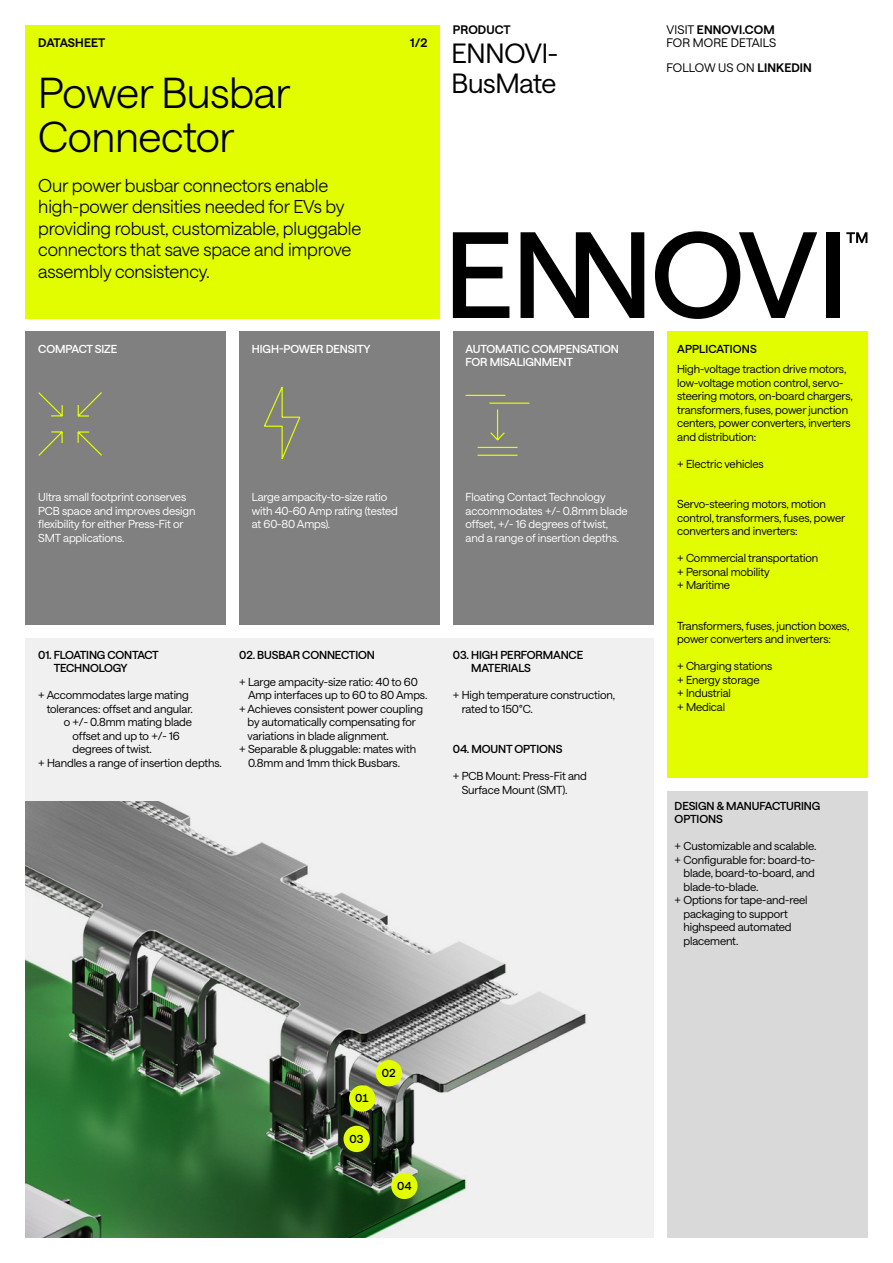
<style>
.page{position:relative;width:893px;height:1263px;background:#fff}
.page>*{position:absolute;margin:0;border:0;box-sizing:border-box;transform-origin:0 0}
.t1{font:300 42px/44.1px "Sanns";letter-spacing:-.01em;color:#000}
.t2{font:27px/29.2px "Sanns";letter-spacing:-.01em;color:#000}
.t3{font:300 18px/21.6px "Sanns";letter-spacing:-.01em;color:#000}
.t4{font:12px/12.8px "Sanns";letter-spacing:.01em;color:#000}
.t5{font:600 12px "Sanns";letter-spacing:.005em;color:#000}
.t6{font:11.25px/13.5px "Sanns";letter-spacing:-.01em;color:#000}
.t7{font:11.25px/13.5px "Sanns";letter-spacing:-.01em;color:#fff}
.t8{font:500 11.25px/13.5px "Sanns";letter-spacing:-.01em;color:#000}
.t9{font:500 11.25px/13.5px "Sanns";letter-spacing:-.01em;color:#fff}
.t10{font:500 11.25px "Sanns";letter-spacing:.01em;color:#000}
.s1{font-weight:600}
</style>
<div class="page">
<div style="left:26px;top:638px;width:628px;height:599px;background:#f0f0f0"></div>
<img style="left:26px;top:801px;width:560px;height:436px">
<div style="left:666px;top:332px;width:201px;height:446px;background:#e2fd00"></div>
<div style="left:26px;top:26px;width:414px;height:293px;background:#e2fd00"></div>
<svg style="left:846px;top:232px;width:21px;height:11px"></svg>
<svg style="left:453px;top:232px;width:56px;height:86px"></svg>
<svg style="left:655px;top:231px;width:162px;height:88px"></svg>
<div style="left:826px;top:232px;width:13px;height:86px;background:#000"></div>
<svg style="left:521px;top:232px;width:123px;height:86px"></svg>
<div style="left:26px;top:332px;width:200px;height:293px;background:#808080"></div>
<div style="left:239px;top:332px;width:201px;height:293px;background:#808080"></div>
<div style="left:453px;top:332px;width:201px;height:293px;background:#808080"></div>
<div style="left:349px;top:1085px;width:26px;height:27px;background:#e2fd00;border-radius:50%"></div>
<div style="left:376px;top:1060px;width:26px;height:26px;background:#e2fd00;border-radius:50%"></div>
<div style="left:343px;top:1126px;width:27px;height:26px;background:#e2fd00;border-radius:50%"></div>
<div style="left:391px;top:1173px;width:27px;height:26px;background:#e2fd00;border-radius:50%"></div>
<svg style="left:38px;top:392px;width:64px;height:64px"></svg>
<svg style="left:264px;top:386px;width:37px;height:73px"></svg>
<hr style="left:466px;top:395px;width:39px;height:1px;background:#e2fd00">
<hr style="left:489px;top:403px;width:40px;height:1px;background:#e2fd00">
<hr style="left:478px;top:447px;width:39px;height:1px;background:#e2fd00">
<hr style="left:478px;top:455px;width:39px;height:1px;background:#e2fd00">
<svg style="left:490px;top:409px;width:15px;height:32px"></svg>
<div style="left:666px;top:791px;width:201px;height:446px;background:#d9d9d9"></div>
<p class="t5" style="left:38px;top:34px;width:69px">DATASHEET</p>
<p class="t5" style="left:410px;top:34px;width:19px">1/2</p>
<h1 class="t1" style="left:38px;top:68px;width:254px">Power Busbar<br>Connector</h1>
<h3 class="t3" style="left:38px;top:173px;width:324px">Our power busbar connectors enable high-power densities needed for EVs by providing robust, customizable, pluggable connectors that save space and improve assembly consistency.</h3>
<p class="t9" style="left:38px;top:341px;width:81px">COMPACT SIZE</p>
<p class="t9" style="left:252px;top:341px;width:120px">HIGH-POWER DENSITY</p>
<p class="t5" style="left:453px;top:21px;width:59px">PRODUCT</p>
<h2 class="t2" style="left:452px;top:37px;width:108px">ENNOVI-<br>BusMate</h2>
<p class="t9" style="left:466px;top:341px;width:155px">AUTOMATIC COMPENSATION<br>FOR MISALIGNMENT</p>
<p class="t7" style="left:38px;top:490px;width:159px">Ultra small footprint conserves<br>PCB space and improves design flexibility for either Press-Fit or<br>SMT applications.</p>
<p class="t7" style="left:252px;top:490px;width:147px">Large ampacity-to-size ratio with 40-60 Amp rating (tested at 60-80 Amps).</p>
<p class="t7" style="left:466px;top:490px;width:164px">Floating Contact Technology accommodates +/- 0.8mm blade offset, +/- 16 degrees of twist, and a range of insertion depths.</p>
<p class="t8" style="left:54px;top:647px;width:107px;text-indent:-15px">01. FLOATING CONTACT<br>TECHNOLOGY</p>
<p class="t6" style="left:38px;top:688px;width:152px">+ Accommodates large mating</p>
<p class="t6" style="left:47px;top:701px;width:148px">tolerances: offset and angular.</p>
<p class="t6" style="left:64px;top:715px;width:130px">o +/- 0.8mm mating blade</p>
<p class="t6" style="left:73px;top:728px;width:109px">offset and up to +/- 16</p>
<p class="t6" style="left:73px;top:742px;width:81px">degrees of twist.</p>
<p class="t6" style="left:38px;top:755px;width:185px">+ Handles a range of insertion depths.</p>
<p class="t8" style="left:239px;top:647px;width:137px">02. BUSBAR CONNECTION</p>
<p class="t6" style="left:239px;top:674px;width:180px">+ Large ampacity-size ratio: 40 to 60</p>
<p class="t6" style="left:248px;top:688px;width:181px">Amp interfaces up to 60 to 80 Amps.</p>
<p class="t6" style="left:239px;top:701px;width:185px">+ Achieves consistent power coupling</p>
<p class="t6" style="left:248px;top:715px;width:170px">by automatically compensating for</p>
<p class="t6" style="left:248px;top:728px;width:143px">variations in blade alignment.</p>
<p class="t6" style="left:239px;top:742px;width:179px">+ Separable &amp; pluggable: mates with</p>
<p class="t6" style="left:248px;top:755px;width:154px">0.8mm and 1mm thick Busbars.</p>
<p class="t8" style="left:471px;top:647px;width:114px;text-indent:-18px">03. HIGH PERFORMANCE<br>MATERIALS</p>
<p class="t6" style="left:462px;top:688px;width:155px;text-indent:-9px">+ High temperature construction, rated to 150°C.</p>
<p class="t8" style="left:453px;top:741px;width:111px">04. MOUNT OPTIONS</p>
<p class="t6" style="left:462px;top:769px;width:127px;text-indent:-9px">+ PCB Mount: Press-Fit and<br>Surface Mount (SMT).</p>
<p class="t4" style="left:666px;top:23px;width:111px">VISIT <span class="s1">ENNOVI.COM<br></span>FOR MORE DETAILS</p>
<p class="t4" style="left:666px;top:61px;width:147px">FOLLOW US ON <span class="s1">LINKEDIN</span></p>
<p class="t10" style="left:677px;top:340px;width:81px">APPLICATIONS</p>
<p class="t6" style="left:677px;top:362px;width:177px">High-voltage traction drive motors, low-voltage motion control, servo&shy;steering motors, on-board chargers, transformers, fuses, power junction centers, power converters, inverters and distribution:</p>
<p class="t6" style="left:677px;top:456px;width:88px">+ Electric vehicles</p>
<p class="t6" style="left:677px;top:497px;width:170px">Servo-steering motors, motion control, transformers, fuses, power converters and inverters:</p>
<p class="t6" style="left:677px;top:551px;width:142px">+ Commercial transportation + Personal mobility<br>+ Maritime</p>
<p class="t6" style="left:677px;top:618px;width:174px">Transformers, fuses, junction boxes, power converters and inverters:</p>
<p class="t6" style="left:677px;top:659px;width:97px">+ Charging stations + Energy storage<br>+ Industrial<br>+ Medical</p>
<p class="t8" style="left:675px;top:798px;width:147px">DESIGN &amp; MANUFACTURING<br>OPTIONS</p>
<p class="t6" style="left:675px;top:838px;width:143px">+ Customizable and scalable.</p>
<p class="t6" style="left:675px;top:852px;width:142px">+ Configurable for: board-to-</p>
<p class="t6" style="left:683px;top:865px;width:133px">blade, board-to-board, and</p>
<p class="t6" style="left:683px;top:879px;width:77px">blade-to-blade.</p>
<p class="t6" style="left:675px;top:892px;width:134px">+ Options for tape-and-reel</p>
<p class="t6" style="left:683px;top:906px;width:106px">packaging to support</p>
<p class="t6" style="left:683px;top:919px;width:110px">highspeed automated</p>
<p class="t6" style="left:683px;top:933px;width:56px">placement.</p>
<p class="t8" style="left:355px;top:1091px;width:16px">01</p>
<p class="t8" style="left:349px;top:1131px;width:16px">03</p>
<p class="t8" style="left:382px;top:1065px;width:16px">02</p>
<p class="t8" style="left:397px;top:1178px;width:16px">04</p>
</div>
